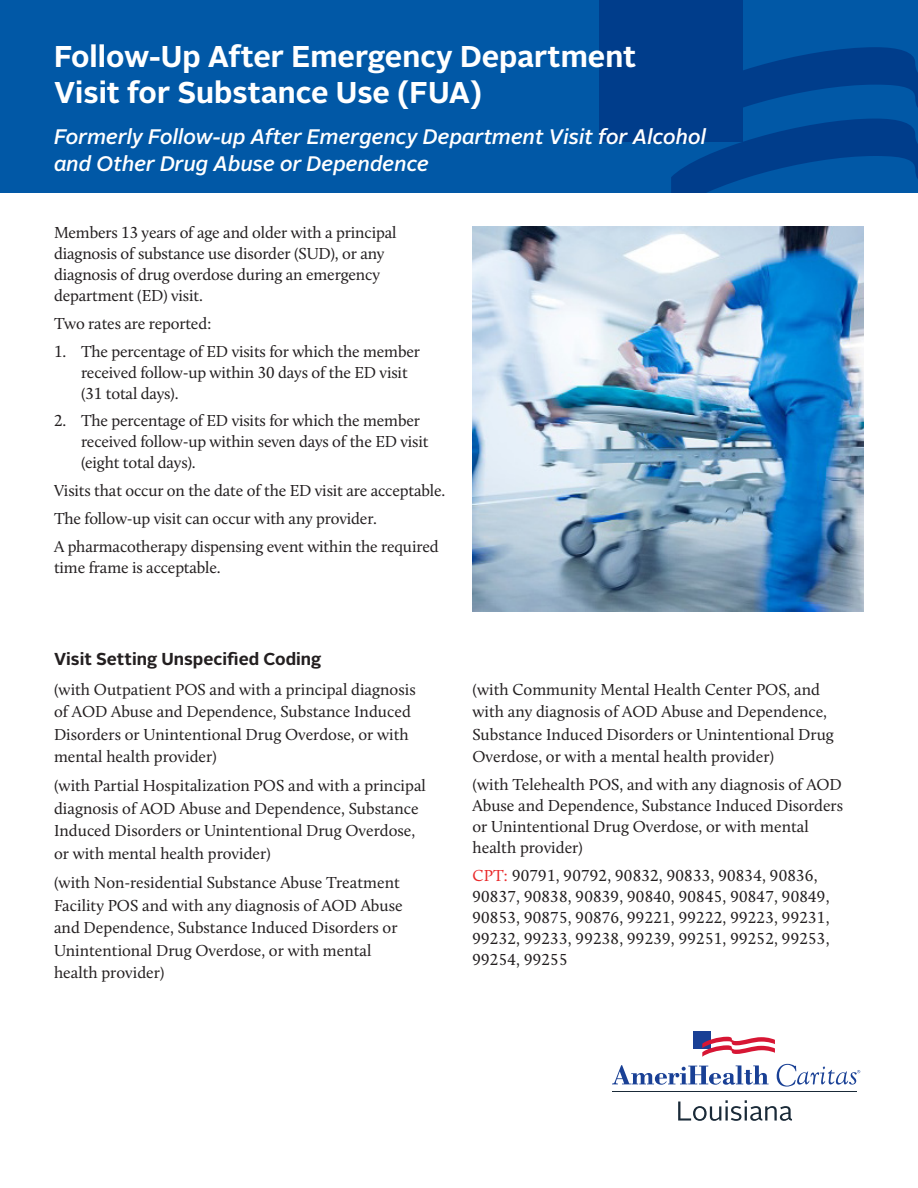
<style>
.page{position:relative;width:918px;height:1188px;background:#fff}
.page>*{position:absolute;margin:0;border:0;box-sizing:border-box;transform-origin:0 0}
.t1{font:700 30px/36px "Alright Sans";color:#fff}
.t2{font:italic 500 21px/27px "Alright Sans";color:#fff}
.Topic_Header{font:700 17.25px "Alright Sans";color:#231f20}
.Body_Copy{font:16.5px/21px "Calluna";color:#231f20}
.s1{color:#e9292a}
</style>
<div class="page">
<div style="left:0;top:0;width:918px;height:192px;background:#0158a6"></div>
<div style="left:600px;top:0;width:143px;height:142px;background:#003d8b"></div>
<svg style="left:671px;top:47px;width:247px;height:145px"></svg>
<svg style="left:612px;top:1065px;width:157px;height:20px"></svg>
<svg style="left:678px;top:1100px;width:114px;height:21px"></svg>
<hr style="left:612px;top:1092px;width:245px;height:1px;background:#1a2a38">
<div style="left:694px;top:1031px;width:17px;height:17px;background:#194095"></div>
<svg style="left:702px;top:1037px;width:73px;height:20px"></svg>
<svg style="left:777px;top:1064px;width:83px;height:23px"></svg>
<img style="left:472px;top:227px;width:392px;height:384px">
<p class="t1" style="left:54px;top:39px;width:584px">Follow-Up After Emergency Department<br>Visit for Substance Use (FUA)</p>
<p class="t2" style="left:54px;top:123px;width:654px">Formerly Follow-up After Emergency Department Visit for Alcohol and Other Drug Abuse or Dependence</p>
<p class="Body_Copy" style="left:54px;top:222px;width:344px">Members 13 years of age and older with a principal diagnosis of substance use disorder (SUD), or any diagnosis of drug overdose during an emergency department (ED) visit.</p>
<p class="Body_Copy" style="left:54px;top:313px;width:159px">Two rates are reported:</p>
<p class="Body_Copy" style="left:81px;top:340px;width:341px;text-indent:-27px">1. The percentage of ED visits for which the member received follow-up within 30 days of the ED visit (31 total days).</p>
<p class="Body_Copy" style="left:81px;top:410px;width:349px;text-indent:-27px">2. The percentage of ED visits for which the member received follow-up within seven days of the ED visit (eight total days).</p>
<p class="Body_Copy" style="left:54px;top:480px;width:393px">Visits that occur on the date of the ED visit are acceptable.</p>
<p class="Body_Copy" style="left:54px;top:508px;width:324px">The follow-up visit can occur with any provider.</p>
<p class="Body_Copy" style="left:54px;top:535px;width:386px">A pharmacotherapy dispensing event within the required time frame is acceptable.</p>
<p class="Topic_Header" style="left:54px;top:647px;width:269px">Visit Setting Unspecified Coding</p>
<p class="Body_Copy" style="left:54px;top:678px;width:363px;line-height:22.5px">(with Outpatient POS and with a principal diagnosis of AOD Abuse and Dependence, Substance Induced Disorders or Unintentional Drug Overdose, or with mental health provider)</p>
<p class="Body_Copy" style="left:54px;top:775px;width:374px;line-height:22.5px">(with Partial Hospitalization POS and with a principal diagnosis of AOD Abuse and Dependence, Substance Induced Disorders or Unintentional Drug Overdose, or with mental health provider)</p>
<p class="Body_Copy" style="left:54px;top:871px;width:350px;line-height:22.5px">(with Non-residential Substance Abuse Treatment Facility POS and with any diagnosis of AOD Abuse and Dependence, Substance Induced Disorders or Unintentional Drug Overdose, or with mental health provider)</p>
<p class="Body_Copy" style="left:473px;top:678px;width:363px;line-height:22.5px">(with Community Mental Health Center POS, and with any diagnosis of AOD Abuse and Dependence, Substance Induced Disorders or Unintentional Drug Overdose, or with a mental health provider)</p>
<p class="Body_Copy" style="left:473px;top:774px;width:372px">(with Telehealth POS, and with any diagnosis of AOD Abuse and Dependence, Substance Induced Disorders or Unintentional Drug Overdose, or with mental health provider)</p>
<p class="Body_Copy" style="left:473px;top:865px;width:359px"><span class="s1">CPT:</span> 90791, 90792, 90832, 90833, 90834, 90836, 90837, 90838, 90839, 90840, 90845, 90847, 90849, 90853, 90875, 90876, 99221, 99222, 99223, 99231, 99232, 99233, 99238, 99239, 99251, 99252, 99253, 99254, 99255</p>
</div>
